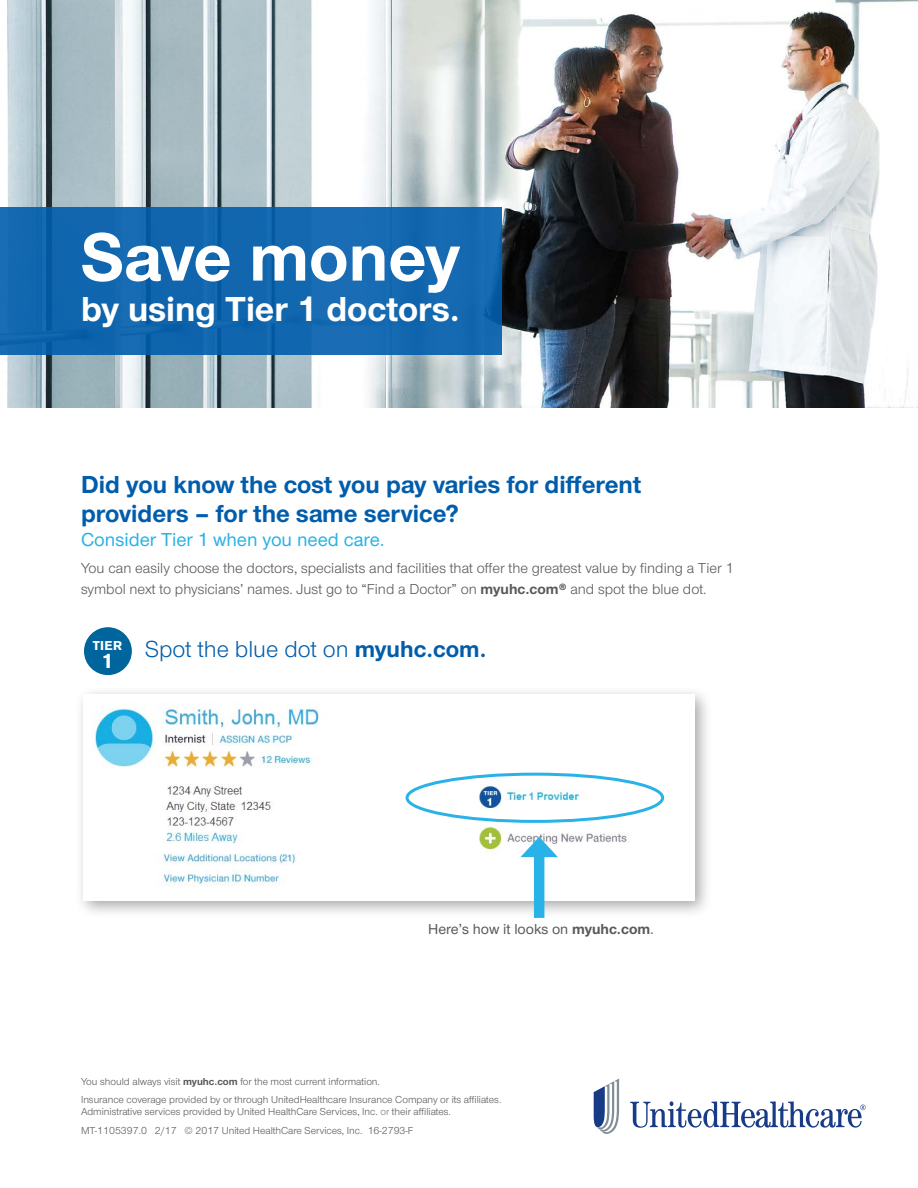
<style>
.page{position:relative;width:918px;height:1188px;background:#fff}
.page>*{position:absolute;margin:0;border:0;box-sizing:border-box;transform-origin:0 0}
.t1{font:700 70.5px "UHC Sans";color:#fff}
.t2{font:700 36px "UHC Sans";color:#fff}
.t3{font:700 25.5px/28.5px "UHC Sans";color:#005dac}
.t4{font:24px "UHC Sans";color:#005dac}
.t5{font:700 20.85px "Akzidenz Grotesk Std";color:#fff}
.t6{font:500 19.5px "UHC Sans";color:#29b2e7}
.t7{font:15px/21px "UHC Sans";color:#58595b}
.t8{font:500 15px "UHC Sans";color:#58595b}
.t9{font:700 12.75px "Akzidenz Grotesk Std";color:#fff}
.t10{font:10.5px/18.8px "UHC Sans";color:#58595b}
.s1{font-weight:700}
.s2{color:#797a7d}
</style>
<div class="page">
<img style="left:0;top:0;width:918px;height:408px">
<div style="left:0;top:207px;width:502px;height:147px;background:#1267af"></div>
<svg style="left:630px;top:1101px;width:236px;height:27px"></svg>
<svg style="left:594px;top:1079px;width:25px;height:55px"></svg>
<svg style="left:84px;top:627px;width:48px;height:48px"></svg>
<div style="left:74px;top:686px;width:638px;height:233px;background:#000;opacity:.35"></div>
<img style="left:84px;top:695px;width:610px;height:206px">
<div style="left:406px;top:773px;width:258px;height:50px;border:3px solid #29b2e7;border-radius:50%"></div>
<div style="left:534px;top:849px;width:10px;height:69px;background:#29b2e7"></div>
<svg style="left:520px;top:837px;width:38px;height:20px"></svg>
<h1 class="t1" style="left:81px;top:210px;width:381px">Save money</h1>
<h2 class="t2" style="left:81px;top:285px;width:381px">by using Tier 1 doctors.</h2>
<h3 class="t3" style="left:81px;top:469px;width:562px">Did you know the cost you pay varies for different providers – for the same service?</h3>
<h3 class="t6" style="left:81px;top:526px;width:305px">Consider Tier 1 when you need care.</h3>
<h3 class="t7" style="left:81px;top:557px;width:655px">You can easily choose the doctors, specialists and facilities that offer the greatest value by finding a Tier 1 symbol next to physicians’ names. Just go to “Find a Doctor” on <span class="s1">myuhc.com®</span> and spot the blue dot.</h3>
<p class="t9" style="left:93px;top:638px;width:31px">TIER</p>
<h3 class="t5" style="left:102px;top:648px;width:13px">1</h3>
<h3 class="t4" style="left:145px;top:634px;width:343px">Spot the blue dot on <span class="s1">myuhc.com.</span></h3>
<h3 class="t8" style="left:428px;top:919px;width:227px">Here’s how it looks on <span class="s1">myuhc.com</span>.</h3>
<p class="t10" style="left:81px;top:1071px;width:422px">You should always visit <span class="s1">myuhc.com</span> for the most current information.<br>Insurance coverage provided by or through UnitedHealthcare Insurance Company or its affiliates.</p>
<p class="t10" style="left:81px;top:1102px;width:371px">Administrative services provided by United HealthCare Services, Inc. <span class="s2">or</span> their affiliates.<br>MT-1105397.0 2/17 © 2017 United HealthCare Services, Inc. 16-2793-F</p>
</div>
